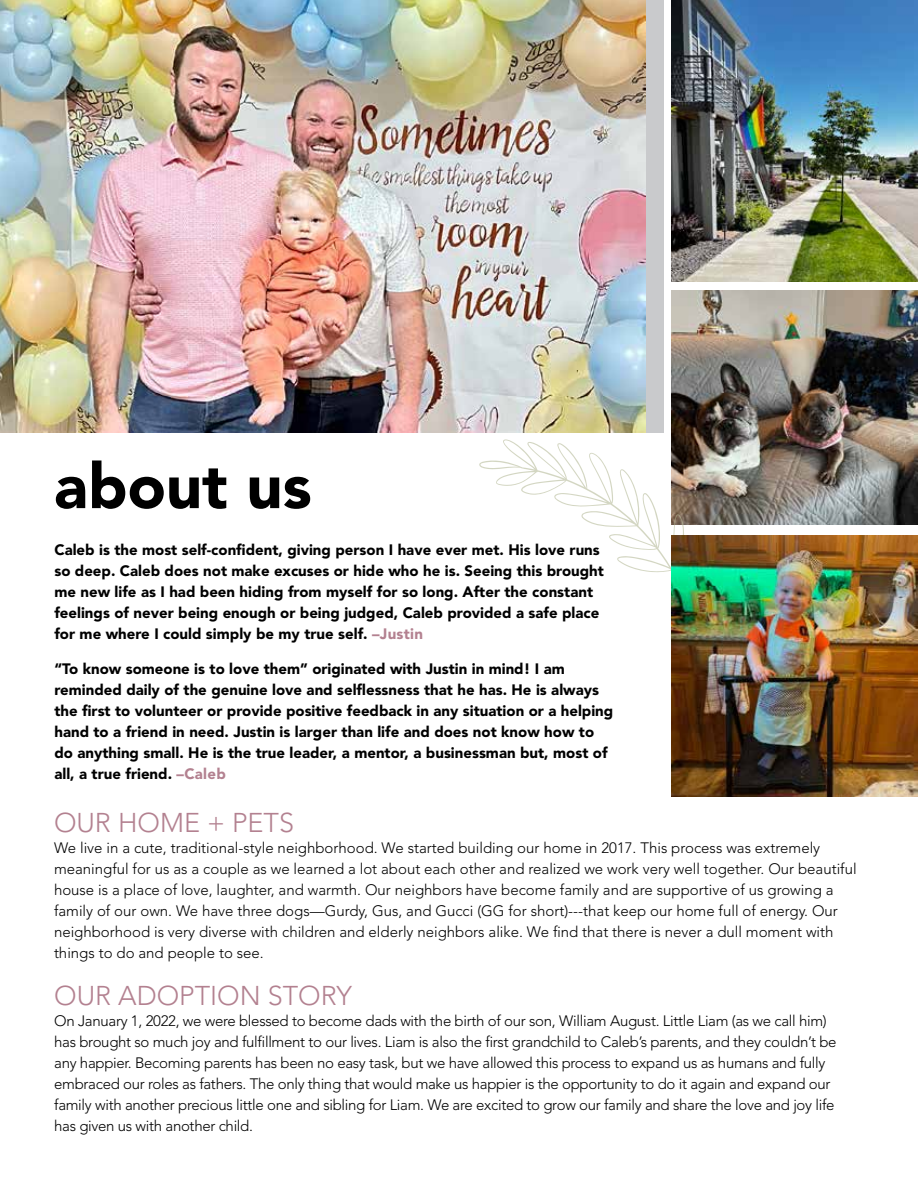
<style>
.page{position:relative;width:918px;height:1188px;background:#fff}
.page>*{position:absolute;margin:0;border:0;box-sizing:border-box;transform-origin:0 0}
.t1{font:900 63px "Avenir LT Std";color:#000}
.t2{font:300 27px "Avenir LT Std";color:#b38190}
.t3{font:900 15px/21px "Avenir LT Std";color:#000}
.t4{font:300 15px/21px "Avenir LT Std";letter-spacing:-.02em;color:#000}
.t5{font:300 15px/21px "Avenir LT Std";color:#000}
.s1{color:#b38190}
</style>
<div class="page">
<div style="left:0;top:0;width:663px;height:432px;background:#c9cacc"></div>
<img style="left:0;top:0;width:645px;height:432px">
<img style="left:672px;top:0;width:170px;height:282px">
<img style="left:672px;top:291px;width:170px;height:234px">
<img style="left:842px;top:0;width:76px;height:797px">
<svg style="left:479px;top:439px;width:206px;height:156px"></svg>
<img style="left:672px;top:536px;width:246px;height:260px">
<h1 class="t1" style="left:54px;top:448px;width:259px">about us</h1>
<p class="t3" style="left:54px;top:539px;width:551px">Caleb is the most self-confident, giving person I have ever met. His love runs so deep. Caleb does not make excuses or hide who he is. Seeing this brought me new life as I had been hiding from myself for so long. After the constant feelings of never being enough or being judged, Caleb provided a safe place for me where I could simply be my true self. <span class="s1">–Justin</span></p>
<p class="t3" style="left:54px;top:658px;width:560px">“To know someone is to love them” originated with Justin in mind! I am reminded daily of the genuine love and selflessness that he has. He is always the first to volunteer or provide positive feedback in any situation or a helping hand to a friend in need. Justin is larger than life and does not know how to do anything small. He is the true leader, a mentor, a businessman but, most of all, a true friend. <span class="s1">–Caleb</span></p>
<h2 class="t2" style="left:54px;top:807px;width:242px">OUR HOME + PETS</h2>
<p class="t5" style="left:54px;top:838px;width:804px">We live in a cute, traditional-style neighborhood. We started building our home in 2017. This process was extremely meaningful for us as a couple as we learned a lot about each other and realized we work very well together. Our beautiful house is a place of love, laughter, and warmth. Our neighbors have become family and are supportive of us growing a family of our own. We have three dogs—Gurdy, Gus, and Gucci (GG for short)---that keep our home full of energy. Our neighborhood is very diverse with children and elderly neighbors alike. We find that there is never a dull moment with things to do and people to see.</p>
<h2 class="t2" style="left:54px;top:980px;width:299px">OUR ADOPTION STORY</h2>
<p class="t4" style="left:54px;top:1011px;width:784px">On January 1, 2022, we were blessed to become dads with the birth of our son, William August. Little Liam (as we call him) has brought so much joy and fulfillment to our lives. Liam is also the first grandchild to Caleb’s parents, and they couldn’t be any happier. Becoming parents has been no easy task, but we have allowed this process to expand us as humans and fully embraced our roles as fathers. The only thing that would make us happier is the opportunity to do it again and expand our family with another precious little one and sibling for Liam. We are excited to grow our family and share the love and joy life has given us with another child.</p>
</div>
